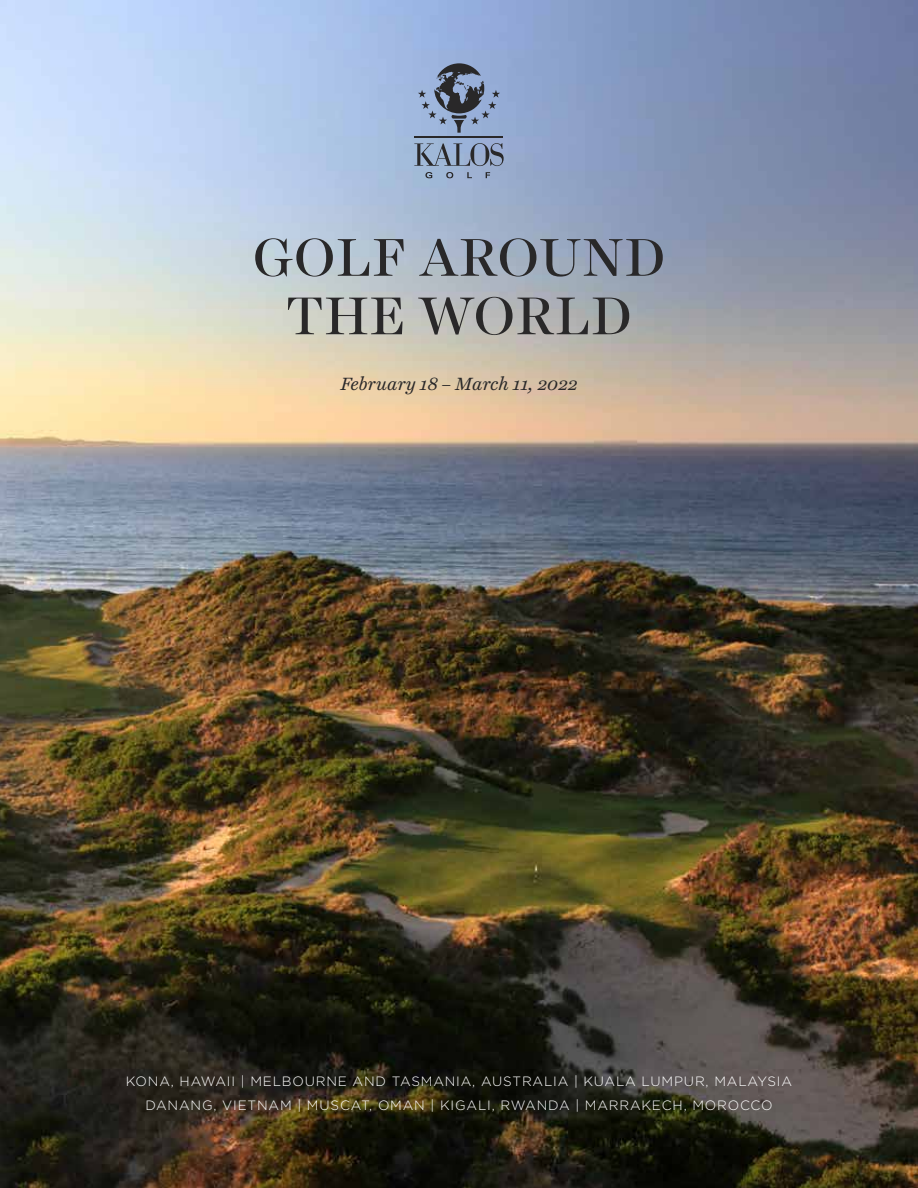
<style>
.page{position:relative;width:918px;height:1188px;background:#fff}
.page>*{position:absolute;margin:0;border:0;box-sizing:border-box;transform-origin:0 0}
.t1{font:54px/58.5px "Harriet Display";letter-spacing:.03em;color:#292829;text-align:center}
.t2{font:italic 18px "Harriet Text";letter-spacing:-.005em;color:#292829}
.t3{font:300 13.5px/24px "Gotham";letter-spacing:.06em;color:#fff;text-align:center}
</style>
<div class="page">
<img style="left:0;top:0;width:918px;height:1188px">
<svg style="left:414px;top:143px;width:90px;height:23px;background:#7d8ea7"></svg>
<svg style="left:425px;top:172px;width:7px;height:6px"></svg>
<svg style="left:446px;top:172px;width:7px;height:6px"></svg>
<svg style="left:467px;top:172px;width:5px;height:6px"></svg>
<svg style="left:486px;top:172px;width:4px;height:6px"></svg>
<hr style="left:414px;top:136px;width:89px;height:2px;background:#292829">
<svg style="left:418px;top:63px;width:82px;height:70px;background:#7b8ca9"></svg>
<h1 class="t1" style="left:253px;top:227px;width:413px">GOLF AROUND<br>THE WORLD</h1>
<h2 class="t2" style="left:340px;top:372px;width:239px">February 18 – March 11, 2022</h2>
<p class="t3" style="left:126px;top:1069px;width:668px">KONA, HAWAII | MELBOURNE AND TASMANIA, AUSTRALIA | KUALA LUMPUR, MALAYSIA<br>DANANG, VIETNAM | MUSCAT, OMAN | KIGALI, RWANDA | MARRAKECH, MOROCCO</p>
</div>
